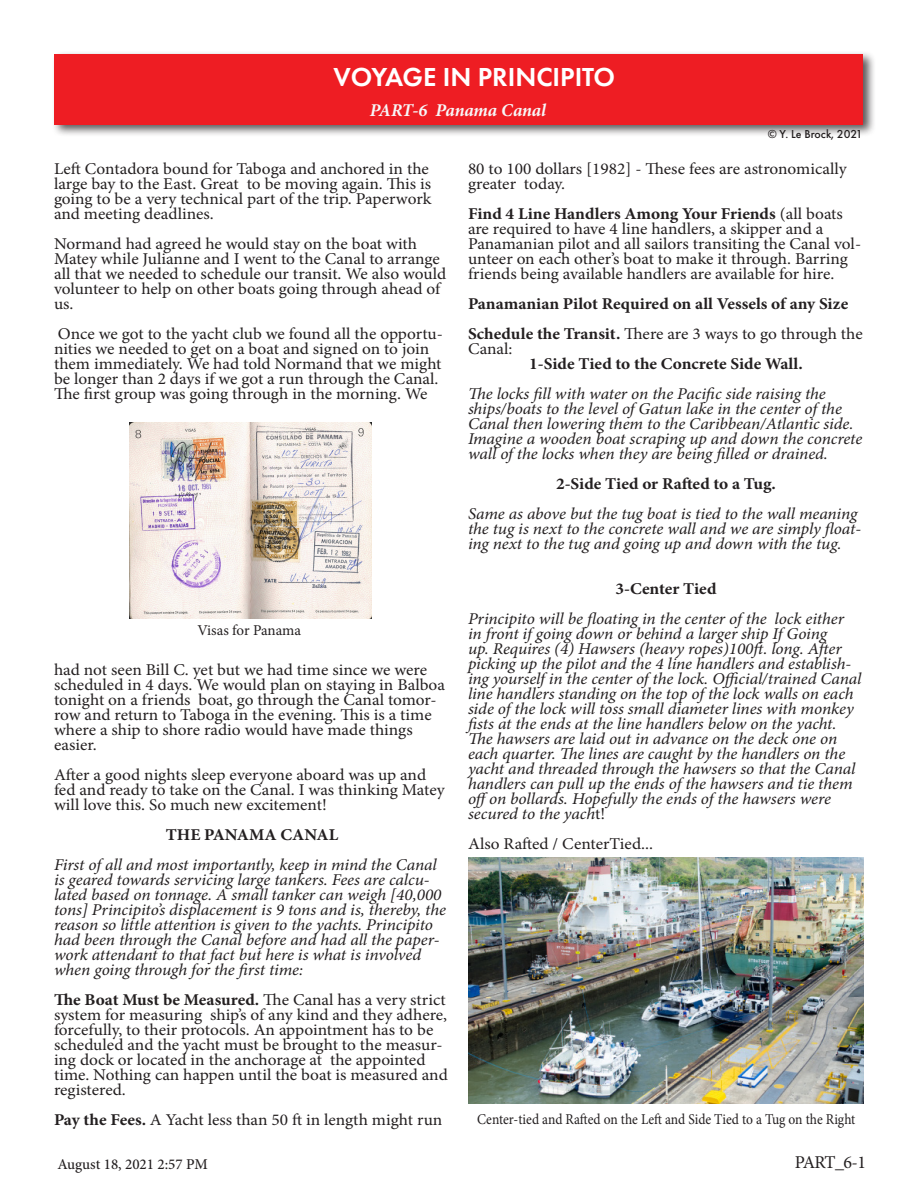
<style>
.page{position:relative;width:918px;height:1188px;background:#fff}
.page>*{position:absolute;margin:0;border:0;box-sizing:border-box;transform-origin:0 0}
.t1{font:600 27px "Futura PT";color:#fff}
.t2{font:italic 700 18px "Minion Pro";letter-spacing:-.01em;color:#f7f7f8}
.t3{font:18px "Minion Pro";color:#231f20}
.t4{font:16.5px/15px "Minion Pro";letter-spacing:-.005em;color:#231f20;scale:1.05 1}
.t5{font:italic 16.5px/15px "Minion Pro";letter-spacing:-.005em;color:#231f20;scale:1.05 1}
.t6{font:700 16.5px "Minion Pro";color:#231f20;scale:1.05 1}
.t7{font:15px "Minion Pro";letter-spacing:-.005em;color:#231f20;scale:.9 1}
.t8{font:500 15px "Minion Pro";color:#231f20}
.t9{font:15px "Minion Pro";letter-spacing:-.005em;color:#231f20}
.t10{font:500 12px "Futura PT";color:#231f20}
.s1{font-weight:700}
.s2{font-style:normal}
</style>
<div class="page">
<div style="left:51px;top:51px;width:825px;height:87px;background:#231f20;opacity:.75"></div>
<div style="left:55px;top:54px;width:808px;height:71px;background:#ee1d23"></div>
<img style="left:130px;top:423px;width:241px;height:195px">
<img style="left:469px;top:858px;width:395px;height:246px">
<h1 class="t1" style="left:333px;top:60px;width:283px">VOYAGE IN PRINCIPITO</h1>
<p class="t2" style="left:370px;top:97px;width:178px">PART-6 Panama Canal</p>
<p class="t10" style="left:768px;top:127px;width:96px">© Y. Le Brock, 2021</p>
<p class="t4" style="left:54px;top:161px;width:361px">Left Contadora bound for Taboga and anchored in the large bay to the East. Great to be moving again. This is going to be a very technical part of the trip. Paperwork and meeting deadlines.</p>
<p class="t4" style="left:54px;top:236px;width:375px">Normand had agreed he would stay on the boat with Matey while Julianne and I went to the Canal to arrange all that we needed to schedule our transit. We also would volunteer to help on other boats going through ahead of us.</p>
<p class="t4" style="left:54px;top:326px;width:372px">Once we got to the yacht club we found all the opportu&shy;nities we needed to get on a boat and signed on to join them immediately. We had told Normand that we might be longer than 2 days if we got a run through the Canal.<br>The first group was going through in the morning. We</p>
<p class="t9" style="left:197px;top:620px;width:105px">Visas for Panama</p>
<p class="t4" style="left:54px;top:662px;width:374px">had not seen Bill C. yet but we had time since we were scheduled in 4 days. We would plan on staying in Balboa tonight on a friends boat, go through the Canal tomor&shy;row and return to Taboga in the evening. This is a time where a ship to shore radio would have made things easier.</p>
<p class="t4" style="left:54px;top:767px;width:374px">After a good nights sleep everyone aboard was up and fed and ready to take on the Canal. I was thinking Matey will love this. So much new excitement!</p>
<p class="t6" style="left:166px;top:823px;width:166px">THE PANAMA CANAL</p>
<p class="t5" style="left:54px;top:857px;width:375px">First of all and most importantly, keep in mind the Canal is geared towards servicing large tankers. Fees are calcu&shy;lated based on tonnage. A small tanker can weigh [40,000 tons] Principito’s displacement is 9 tons and is, thereby, the reason so little attention is given to the yachts. Principito had been through the Canal before and had all the paper&shy;work attendant to that fact but here is what is involved when going through for the first time:</p>
<p class="t4" style="left:54px;top:992px;width:377px"><span class="s1">The Boat Must be Measured.</span> The Canal has a very strict system for measuring ship’s of any kind and they adhere, forcefully, to their protocols. An appointment has to be scheduled and the yacht must be brought to the measur&shy;ing dock or located in the anchorage at the appointed time. Nothing can happen until the boat is measured and registered.</p>
<p class="t4" style="left:54px;top:1112px;width:371px"><span class="s1">Pay the Fees.</span> A Yacht less than 50 ft in length might run</p>
<p class="t4" style="left:468px;top:161px;width:362px">80 to 100 dollars [1982] - These fees are astronomically greater today.</p>
<p class="t4" style="left:468px;top:206px;width:376px"><span class="s1">Find 4 Line Handlers Among Your Friends</span> (all boats are required to have 4 line handlers, a skipper and a Panamanian pilot and all sailors transiting the Canal vol&shy;unteer on each other’s boat to make it through. Barring friends being available handlers are available for hire.</p>
<p class="t6" style="left:468px;top:292px;width:364px">Panamanian Pilot Required on all Vessels of any Size</p>
<p class="t4" style="left:468px;top:326px;width:378px"><span class="s1">Schedule the Transit.</span> There are 3 ways to go through the<br>Canal:</p>
<p class="t6" style="left:529px;top:352px;width:262px">1-Side Tied to the Concrete Side Wall.</p>
<p class="t5" style="left:468px;top:386px;width:377px">The locks fill with water on the Pacific side raising the ships/boats to the level of Gatun lake in the center of the Canal then lowering them to the Caribbean/Atlantic side.<br>Imagine a wooden boat scraping up and down the concrete wall of the locks when they are being filled or drained.</p>
<p class="t6" style="left:556px;top:472px;width:211px">2-Side Tied or Rafted to a Tug.</p>
<p class="t5" style="left:468px;top:506px;width:376px">Same as above but the tug boat is tied to the wall meaning the tug is next to the concrete wall and we are simply float&shy;ing next to the tug and going up and down with the tug.</p>
<p class="t6" style="left:615px;top:577px;width:98px">3-Center Tied</p>
<p class="t5" style="left:468px;top:611px;width:376px">Principito will be floating in the center of the lock either in front if going down or behind a larger ship If Going<br>up. Requires (4) Hawsers (heavy ropes)100ft. long. After picking up the pilot and the 4 line handlers and establish&shy;ing yourself in the center of the lock. Official/trained Canal line handlers standing on the top of the lock walls on each side of the lock will toss small diameter lines with monkey fists at the ends at the line handlers below on the yacht.<br>The hawsers are laid out in advance on the deck one on each quarter. The lines are caught by the handlers on the yacht and threaded through the hawsers so that the Canal handlers can pull up the ends of the hawsers and tie them offon bollards. Hopefully the ends of the hawsers were secured to the yach<span class="s2">t!</span></p>
<p class="t4" style="left:468px;top:836px;width:178px">Also Rafted / CenterTied...</p>
<p class="t7" style="left:477px;top:1109px;width:422px">Center-tied and Rafted on the Left and Side Tied to a Tug on the Right</p>
<p class="t8" style="left:57px;top:1154px;width:152px">August 18, 2021 2:57 PM</p>
<p class="t3" style="left:795px;top:1150px;width:73px">PART_6-1</p>
</div>
